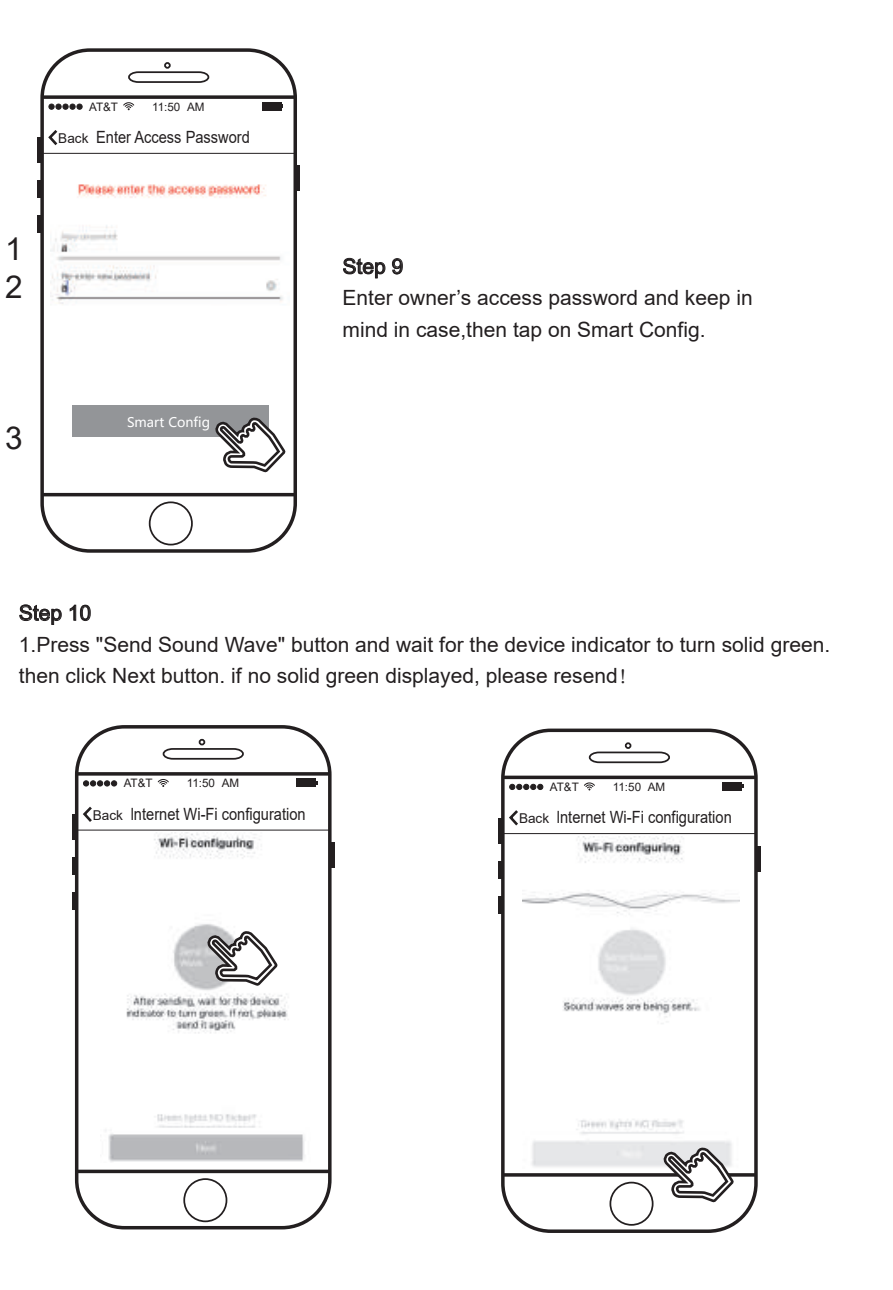
<style>
.page{position:relative;width:893px;height:1290px;background:#fff}
.page>*{position:absolute;margin:0;border:0;box-sizing:border-box;transform-origin:0 0}
.t1{font:31.5px/37.8px "Arial";color:#231f20}
.t2{font:21px/31.5px "Arial";color:#231f20}
.t3{font:16.8px "Arial";color:#231f20;scale:.87 1}
.t4{font:13.65px "Arial";color:#231f20}
.t5{font:13.3px "Microsoft Ya Hei";color:#fff}
.t6{font:11.55px "Arial";letter-spacing:-.035em;color:#231f20}
.s1{font-family:"Adobe Song Std";font-weight:300}
</style>
<div class="page">
<svg style="left:343px;top:257px;width:43px;height:22px"></svg>
<svg style="left:392px;top:258px;width:11px;height:17px"></svg>
<div style="left:262px;top:102px;width:19px;height:8px;background:#231f20"></div>
<svg style="left:48px;top:130px;width:10px;height:16px"></svg>
<div style="left:62px;top:104px;width:7px;height:6px;border:1px solid #231f20;border-radius:50%"></div>
<div style="left:69px;top:104px;width:7px;height:6px;border:1px solid #231f20;border-radius:50%"></div>
<div style="left:76px;top:104px;width:7px;height:6px;border:1px solid #231f20;border-radius:50%"></div>
<div style="left:55px;top:104px;width:7px;height:6px;border:1px solid #231f20;border-radius:50%"></div>
<svg style="left:49px;top:104px;width:33px;height:5px"></svg>
<div style="left:48px;top:104px;width:7px;height:6px;border:1px solid #231f20;border-radius:50%"></div>
<svg style="left:123px;top:102px;width:11px;height:8px"></svg>
<hr style="left:42px;top:153px;width:253px;height:1px;background:#231f20">
<svg style="left:45px;top:95px;width:247px;height:4px"></svg>
<hr style="left:42px;top:493px;width:253px;height:3px;background:#231f20">
<svg style="left:128px;top:71px;width:82px;height:12px"></svg>
<div style="left:149px;top:501px;width:44px;height:44px;border:2px solid #231f20;border-radius:50%"></div>
<div style="left:40px;top:48px;width:257px;height:505px;border:4px solid #231f20;border-radius:48px"></div>
<div style="left:164px;top:62px;width:7px;height:7px;border:2px solid #231f20;border-radius:50%"></div>
<div style="left:38px;top:138px;width:5px;height:25px;background:#231f20"></div>
<div style="left:294px;top:166px;width:6px;height:25px;background:#231f20"></div>
<div style="left:38px;top:181px;width:5px;height:17px;background:#231f20"></div>
<div style="left:38px;top:216px;width:5px;height:17px;background:#231f20"></div>
<div style="left:73px;top:405px;width:196px;height:32px;background:#939598"></div>
<svg style="left:215px;top:417px;width:71px;height:56px"></svg>
<img style="left:50px;top:184px;width:233px;height:121px">
<svg style="left:19px;top:604px;width:43px;height:21px"></svg>
<svg style="left:69px;top:604px;width:22px;height:17px"></svg>
<svg style="left:83px;top:806px;width:9px;height:16px"></svg>
<svg style="left:83px;top:780px;width:34px;height:6px"></svg>
<svg style="left:158px;top:779px;width:11px;height:8px"></svg>
<div style="left:296px;top:779px;width:20px;height:8px;background:#231f20"></div>
<hr style="left:77px;top:829px;width:253px;height:2px;background:#231f20">
<hr style="left:77px;top:772px;width:253px;height:3px;background:#231f20">
<svg style="left:80px;top:1169px;width:247px;height:4px"></svg>
<div style="left:183px;top:1178px;width:44px;height:44px;border:2px solid #231f20;border-radius:50%"></div>
<div style="left:75px;top:725px;width:257px;height:504px;border:4px solid #231f20;border-radius:48px"></div>
<svg style="left:162px;top:739px;width:82px;height:21px"></svg>
<div style="left:72px;top:814px;width:6px;height:26px;background:#231f20"></div>
<div style="left:329px;top:842px;width:6px;height:26px;background:#231f20"></div>
<div style="left:72px;top:857px;width:6px;height:18px;background:#231f20"></div>
<div style="left:72px;top:892px;width:6px;height:18px;background:#231f20"></div>
<svg style="left:509px;top:810px;width:9px;height:16px"></svg>
<svg style="left:509px;top:784px;width:34px;height:6px"></svg>
<svg style="left:584px;top:782px;width:11px;height:8px"></svg>
<div style="left:722px;top:782px;width:20px;height:8px;background:#231f20"></div>
<hr style="left:503px;top:833px;width:253px;height:1px;background:#231f20">
<svg style="left:506px;top:775px;width:247px;height:4px"></svg>
<hr style="left:503px;top:1173px;width:253px;height:3px;background:#231f20">
<svg style="left:588px;top:751px;width:82px;height:13px"></svg>
<div style="left:609px;top:1181px;width:44px;height:44px;border:2px solid #231f20;border-radius:50%"></div>
<div style="left:501px;top:728px;width:257px;height:505px;border:4px solid #231f20;border-radius:48px"></div>
<div style="left:625px;top:742px;width:6px;height:7px;border:2px solid #231f20;border-radius:50%"></div>
<div style="left:498px;top:818px;width:6px;height:25px;background:#231f20"></div>
<div style="left:755px;top:846px;width:6px;height:25px;background:#231f20"></div>
<div style="left:498px;top:861px;width:6px;height:17px;background:#231f20"></div>
<div style="left:498px;top:896px;width:6px;height:17px;background:#231f20"></div>
<img style="left:105px;top:832px;width:200px;height:330px">
<img style="left:522px;top:836px;width:218px;height:331px">
<svg style="left:207px;top:927px;width:71px;height:61px"></svg>
<svg style="left:663px;top:1144px;width:72px;height:59px"></svg>
<h1 class="t1" style="left:5px;top:230px;width:19px">1<br>2</h1>
<p class="t6" style="left:89px;top:98px;width:30px">AT&amp;T</p>
<p class="t6" style="left:152px;top:98px;width:54px">11:50 AM</p>
<p class="t3" style="left:96px;top:125px;width:178px">Enter Access Password</p>
<p class="t4" style="left:58px;top:129px;width:32px">Back</p>
<h1 class="t1" style="left:5px;top:419px;width:19px">3</h1>
<p class="t5" style="left:127px;top:413px;width:85px">Smart Config</p>
<p class="t2" style="left:343px;top:250px;width:412px">Step 9<br>Enter owner’s access password and keep in mind in case,then tap on Smart Config.</p>
<p class="t2" style="left:19px;top:597px;width:813px">Step 10<br>1.Press "Send Sound Wave" button and wait for the device indicator to turn solid green. then click Next button. if no solid green displayed, please resend<span class="s1">！</span></p>
<p class="t6" style="left:124px;top:775px;width:30px">AT&amp;T</p>
<p class="t6" style="left:187px;top:775px;width:54px">11:50 AM</p>
<p class="t3" style="left:131px;top:802px;width:203px">lnternet Wi-Fi configuration</p>
<p class="t4" style="left:519px;top:809px;width:32px">Back</p>
<p class="t6" style="left:550px;top:779px;width:30px">AT&amp;T</p>
<p class="t6" style="left:613px;top:779px;width:54px">11:50 AM</p>
<p class="t3" style="left:557px;top:806px;width:203px">lnternet Wi-Fi configuration</p>
<p class="t4" style="left:93px;top:805px;width:32px">Back</p>
</div>
